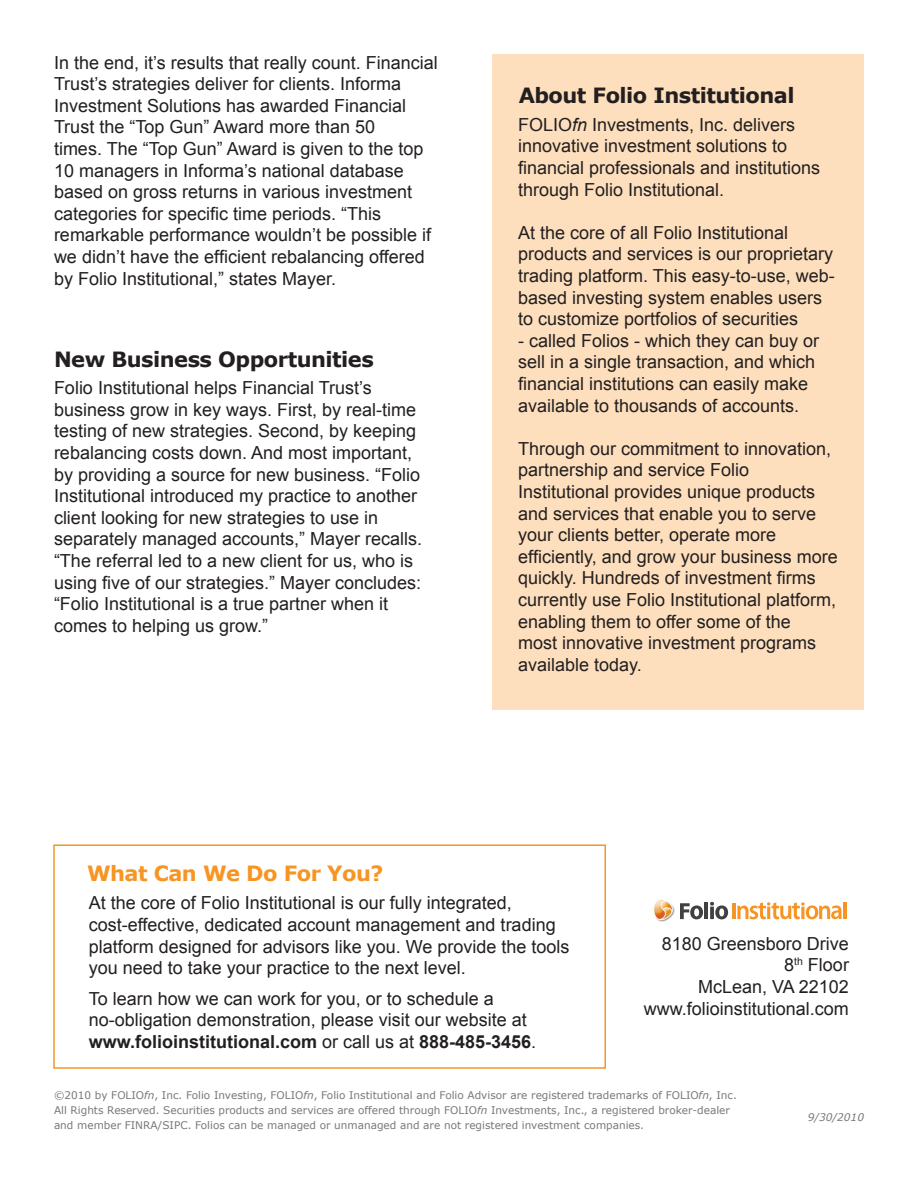
<style>
.page{position:relative;width:918px;height:1188px;background:#fff}
.page>*{position:absolute;margin:0;border:0;box-sizing:border-box;transform-origin:0 0}
.t1{font:700 21px "Verdana";letter-spacing:-.025em;color:#231f20}
.t2{font:700 21px "Verdana";letter-spacing:-.025em;color:#f79523}
.t3{font:18px/21.6px "Arial";color:#231f20}
.t4{font:10.5px/15px "Verdana";color:#787878}
.t5{font:italic 10.5px "Verdana";color:#787878}
.s1{font-style:italic}
.s2{font-weight:700}
</style>
<div class="page">
<div style="left:53px;top:844px;width:553px;height:225px;border:2px solid #f79523"></div>
<div style="left:492px;top:54px;width:372px;height:656px;background:#fddfbd"></div>
<svg style="left:680px;top:903px;width:23px;height:16px"></svg>
<hr style="left:704px;top:902px;width:4px;height:17px;background:#414141">
<hr style="left:732px;top:903px;width:3px;height:16px;background:#f79524">
<hr style="left:843px;top:902px;width:3px;height:17px;background:#f79524">
<svg style="left:710px;top:902px;width:18px;height:17px"></svg>
<svg style="left:737px;top:902px;width:105px;height:17px"></svg>
<img style="left:654px;top:899px;width:21px;height:23px">
<p class="t3" style="left:54px;top:51px;width:385px">In the end, it’s results that really count. Financial Trust’s strategies deliver for clients. Informa Investment Solutions has awarded Financial Trust the “Top Gun” Award more than 50<br>times. The “Top Gun” Award is given to the top 10 managers in Informa’s national database based on gross returns in various investment categories for specific time periods. “This remarkable performance wouldn’t be possible if we didn’t have the efficient rebalancing offered by Folio Institutional,” states Mayer.</p>
<p class="t1" style="left:54px;top:346px;width:321px">New Business Opportunities</p>
<p class="t3" style="left:54px;top:377px;width:370px">Folio Institutional helps Financial Trust’s business grow in key ways. First, by real-time testing of new strategies. Second, by keeping rebalancing costs down. And most important, by providing a source for new business. “Folio Institutional introduced my practice to another client looking for new strategies to use in separately managed accounts,” Mayer recalls. “The referral led to a new client for us, who is using five of our strategies.” Mayer concludes: “Folio Institutional is a true partner when it comes to helping us grow.”</p>
<p class="t2" style="left:87px;top:860px;width:298px">What Can We Do For You?</p>
<p class="t1" style="left:519px;top:82px;width:277px">About Folio Institutional</p>
<p class="t3" style="left:518px;top:114px;width:304px">FOLIO<span class="s1">fn</span> Investments, Inc. delivers innovative investment solutions to financial professionals and institutions through Folio Institutional.</p>
<p class="t3" style="left:518px;top:222px;width:318px">At the core of all Folio Institutional products and services is our proprietary trading platform. This easy-to-use, web&shy;based investing system enables users to customize portfolios of securities</p>
<p class="t3" style="left:518px;top:330px;width:303px">- called Folios - which they can buy or sell in a single transaction, and which financial institutions can easily make available to thousands of accounts.</p>
<p class="t3" style="left:518px;top:438px;width:321px">Through our commitment to innovation, partnership and service Folio Institutional provides unique products and services that enable you to serve your clients better, operate more efficiently, and grow your business more quickly. Hundreds of investment firms currently use Folio Institutional platform, enabling them to offer some of the<br>most innovative investment programs available today.</p>
<p class="t3" style="left:89px;top:892px;width:482px">At the core of Folio Institutional is our fully integrated, cost-effective, dedicated account management and trading platform designed for advisors like you. We provide the tools you need to take your practice to the next level.</p>
<p class="t3" style="left:89px;top:988px;width:449px">To learn how we can work for you, or to schedule a no-obligation demonstration, please visit our website at <span class="s2">www.folioinstitutional.com</span> or call us at <span class="s2">888-485-3456</span>.</p>
<p class="t3" style="left:662px;top:933px;width:189px">8180 Greensboro Drive</p>
<p class="t3" style="left:784px;top:954px;width:66px">8<sup>th</sup> Floor</p>
<p class="t3" style="left:698px;top:976px;width:152px">McLean, VA 22102</p>
<p class="t3" style="left:644px;top:997px;width:207px">www.folioinstitutional.com</p>
<p class="t4" style="left:54px;top:1087px;width:684px">©2010 by FOLIO<span class="s1">fn</span>, Inc. Folio Investing, FOLIO<span class="s1">fn</span>, Folio Institutional and Folio Advisor are registered trademarks of FOLIO<span class="s1">fn</span>, Inc.<br>All Rights Reserved. Securities products and services are offered through FOLIO<span class="s1">fn</span> Investments, Inc., a registered broker-dealer and member FINRA/SIPC. Folios can be managed or unmanaged and are not registered investment companies.</p>
<p class="t5" style="left:808px;top:1110px;width:58px">9/30/2010</p>
</div>
